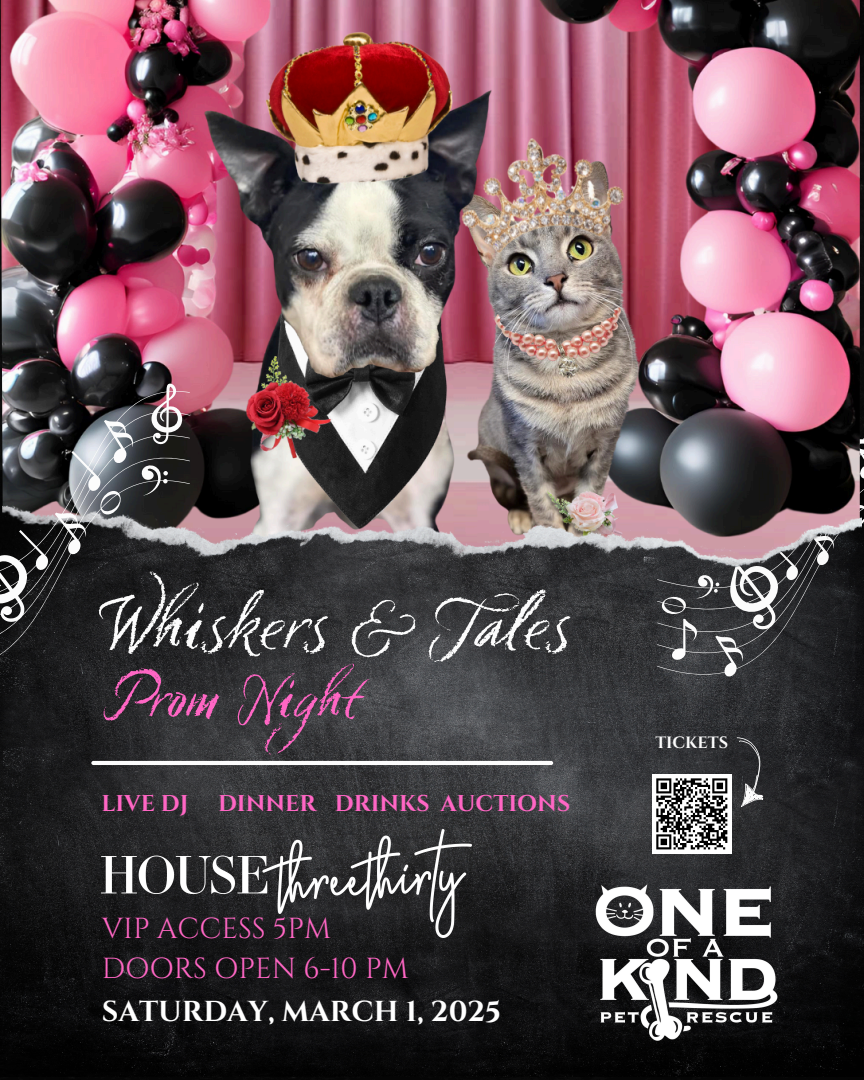
<style>
.page{position:relative;width:864px;height:1080px;background:#fff}
.page>*{position:absolute;margin:0;border:0;box-sizing:border-box;transform-origin:0 0}
.t1{font:71.55px "Six Hands Chalk";color:#fcfcfc}
.t2{font:57.9px "Six Hands Chalk";color:#ff66c4}
.t3{font:28.95px/40.2px "Cinzel";color:#ff66c4}
.t4{font:700 28.8px "Cinzel";color:#fff}
.t5{font:700 22.8px "Cinzel";color:#ff66c4}
.t6{font:700 16.35px "Cinzel";color:#fcfcfc}
</style>
<div class="page">
<img style="left:0;top:570px;width:864px;height:506px">
<svg style="left:657px;top:402px;width:207px;height:275px;background:#424345"></svg>
<img style="left:1px;top:0;width:858px;height:506px">
<img style="left:190px;top:506px;width:671px;height:64px">
<svg style="left:0;top:383px;width:190px;height:290px;background:#434244"></svg>
<img style="left:555px;top:827px;width:262px;height:253px">
<img style="left:102px;top:829px;width:370px;height:108px">
<hr style="left:91px;top:761px;width:462px;height:4px;background:#fcfcfc;border-radius:2px">
<div style="left:652px;top:774px;width:80px;height:80px;background:#fff"></div>
<svg style="left:654px;top:732px;width:124px;height:119px"></svg>
<p class="t1" style="left:102px;top:581px;width:467px">Whiskers &amp; Tales</p>
<p class="t2" style="left:102px;top:662px;width:258px">Prom Night</p>
<h1 class="t5" style="left:101px;top:789px;width:89px">LIVE DJ</h1>
<p class="t5" style="left:218px;top:789px;width:100px">DINNER</p>
<h5 class="t5" style="left:335px;top:789px;width:96px">DRINKS</h5>
<h5 class="t5" style="left:441px;top:789px;width:131px">AUCTIONS</h5>
<p class="t3" style="left:102px;top:909px;width:308px">VIP ACCESS 5PM<br>DOORS OPEN 6-10 PM</p>
<h2 class="t4" style="left:102px;top:993px;width:401px">SATURDAY, MARCH 1, 2025</h2>
<h5 class="t6" style="left:655px;top:732px;width:74px">TICKETS</h5>
</div>
